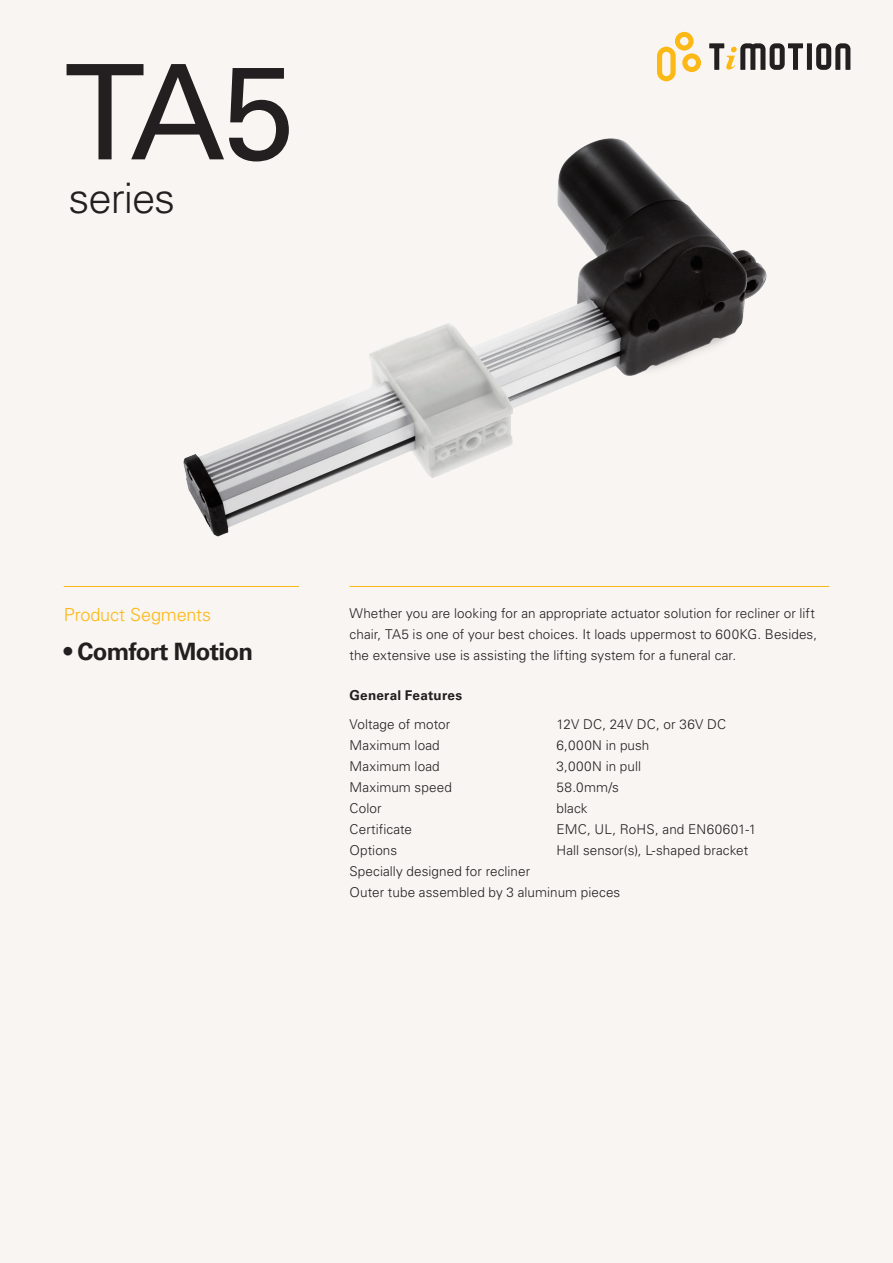
<style>
.page{position:relative;width:893px;height:1263px;background:#f8f5f2}
.page>*{position:absolute;margin:0;border:0;box-sizing:border-box;transform-origin:0 0}
._01_1_product_name{font:132px "Univers LT Std";color:#231f20}
._01_2_product_series{font:300 42px "Univers LT Std";letter-spacing:-.025em;color:#231f20}
._02_2_pr_segments{font:700 24px "Univers LT Std";letter-spacing:-.03em;color:#231f20}
._02_1_pr_segments{font:300 18px "Univers LT Std";letter-spacing:-.005em;color:#fcb814}
._04_2_feature_body{font:300 13.5px "Univers LT Std";letter-spacing:.005em;color:#231f20}
._03_body{font:300 13.5px/21px "Univers LT Std";letter-spacing:.005em;color:#231f20}
._04_1_features_title{font:700 13.5px "Univers LT Std";letter-spacing:.015em;color:#231f20}
</style>
<div class="page">
<img style="left:183px;top:139px;width:584px;height:397px">
<svg style="left:657px;top:32px;width:44px;height:49px"></svg>
<div style="left:807px;top:43px;width:5px;height:27px;background:#231f20"></div>
<svg style="left:816px;top:43px;width:34px;height:27px"></svg>
<svg style="left:709px;top:43px;width:94px;height:27px"></svg>
<hr style="left:350px;top:586px;width:479px;height:1px;background:#fcb814">
<hr style="left:64px;top:586px;width:235px;height:1px;background:#fcb814">
<p class="_01_1_product_name" style="left:64px;top:34px;width:233px">TA5</p>
<p class="_01_2_product_series" style="left:69px;top:173px;width:108px">series</p>
<p class="_02_1_pr_segments" style="left:64px;top:604px;width:149px">Product Segments</p>
<p class="_02_2_pr_segments" style="left:64px;top:637px;width:191px">• Comfort Motion</p>
<p class="_03_body" style="left:350px;top:603px;width:469px">Whether you are looking for an appropriate actuator solution for recliner or lift chair, TA5 is one of your best choices. It loads uppermost to 600KG. Besides, the extensive use is assisting the lifting system for a funeral car.</p>
<p class="_04_1_features_title" style="left:350px;top:687px;width:114px">General Features</p>
<p class="_04_2_feature_body" style="left:350px;top:716px;width:102px">Voltage of motor</p>
<p class="_04_2_feature_body" style="left:557px;top:716px;width:171px">12V DC, 24V DC, or 36V DC</p>
<p class="_04_2_feature_body" style="left:350px;top:737px;width:92px">Maximum load</p>
<p class="_04_2_feature_body" style="left:557px;top:737px;width:94px">6,000N in push</p>
<p class="_04_2_feature_body" style="left:350px;top:758px;width:92px">Maximum load</p>
<p class="_04_2_feature_body" style="left:557px;top:758px;width:86px">3,000N in pull</p>
<p class="_04_2_feature_body" style="left:350px;top:779px;width:104px">Maximum speed</p>
<p class="_04_2_feature_body" style="left:557px;top:779px;width:64px">58.0mm/s</p>
<p class="_04_2_feature_body" style="left:350px;top:800px;width:34px">Color</p>
<p class="_04_2_feature_body" style="left:557px;top:800px;width:33px">black</p>
<p class="_04_2_feature_body" style="left:350px;top:821px;width:64px">Certificate</p>
<p class="_04_2_feature_body" style="left:557px;top:821px;width:201px">EMC, UL, RoHS, and EN60601-1</p>
<p class="_04_2_feature_body" style="left:350px;top:842px;width:49px">Options</p>
<p class="_04_2_feature_body" style="left:557px;top:842px;width:193px">Hall sensor(s), L-shaped bracket</p>
<p class="_04_2_feature_body" style="left:350px;top:863px;width:182px">Specially designed for recliner</p>
<p class="_04_2_feature_body" style="left:350px;top:884px;width:272px">Outer tube assembled by 3 aluminum pieces</p>
</div>
